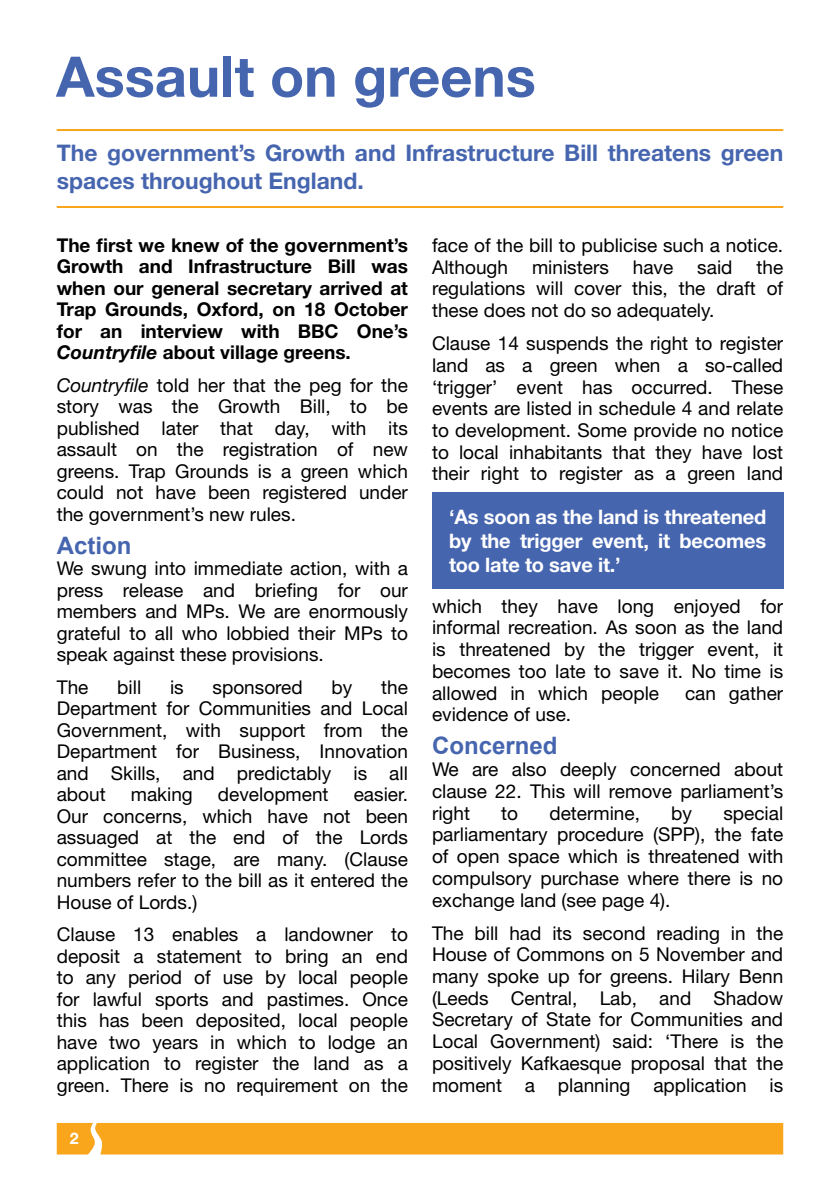
<style>
.page{position:relative;width:840px;height:1191px;background:#fff}
.page>*{position:absolute;margin:0;border:0;box-sizing:border-box;transform-origin:0 0}
.t1{font:700 56px "Helvetica Neue LT Std";color:#4665af}
.t2{font:700 24px "Arial";color:#4665af}
.t3{font:700 22.8px/28px "Helvetica Neue LT Std";color:#4665af}
.t4{font:700 20px/24px "Helvetica Neue LT Std";letter-spacing:-.01em;color:#fff;text-align:justify}
.t5{font:19px/21.4px "Helvetica Neue LT Std";color:#000;text-align:justify}
.t6{font:700 19px/21.4px "Helvetica Neue LT Std";color:#000;text-align:justify}
.t7{font:700 16px "Helvetica Neue LT Std";color:#fff}
.s1{font-style:italic}
</style>
<div class="page">
<hr style="left:57px;top:206px;width:725px;height:2px;background:#faa61c">
<hr style="left:57px;top:129px;width:725px;height:2px;background:#faa61c">
<div style="left:432px;top:492px;width:350px;height:97px;background:#4665af"></div>
<div style="left:57px;top:1123px;width:725px;height:31px;background:#faa61c"></div>
<h1 class="t1" style="left:56px;top:42px;width:481px">Assault on greens</h1>
<p class="t3" style="left:57px;top:139px;width:727px">The government’s Growth and Infrastructure Bill threatens green spaces throughout England.</p>
<p class="t6" style="left:57px;top:234px;width:352px">The first we knew of the government’s Growth and Infrastructure Bill was when our general secretary arrived at Trap Grounds, Oxford, on 18 October for an interview with BBC One’s <span class="s1">Countryfile</span> about village greens.</p>
<p class="t5" style="left:57px;top:374px;width:352px"><span class="s1">Countryfile</span> told her that the peg for the story was the Growth Bill, to be published later that day, with its assault on the registration of new greens. Trap Grounds is a green which could not have been registered under the government’s new rules.</p>
<p class="t2" style="left:57px;top:529px;width:76px">Action</p>
<p class="t5" style="left:57px;top:557px;width:352px">We swung into immediate action, with a press release and briefing for our members and MPs. We are enormously grateful to all who lobbied their MPs to speak against these provisions.</p>
<p class="t5" style="left:57px;top:676px;width:33px">The</p>
<p class="t5" style="left:117px;top:676px;width:25px">bill</p>
<p class="t5" style="left:170px;top:676px;width:15px">is</p>
<p class="t5" style="left:212px;top:676px;width:92px">sponsored</p>
<p class="t5" style="left:331px;top:676px;width:22px">by</p>
<p class="t5" style="left:57px;top:676px;width:352px;text-indent:324px">the Department for Communities and Local Government, with support from the Department for Business, Innovation and Skills, and predictably is all about</p>
<p class="t5" style="left:57px;top:783px;width:352px;text-indent:297px">easier.<br>Our concerns, which have not been assuaged at the end of the Lords committee stage, are many. (Clause numbers refer to the bill as it entered the House of Lords.)</p>
<p class="t5" style="left:57px;top:923px;width:352px">Clause 13 enables a landowner to deposit a statement to bring an end to any period of use by local people for lawful sports and pastimes. Once this has been deposited, local people have two years in which to lodge an application to register the land as a green. There is no requirement on the</p>
<p class="t5" style="left:131px;top:783px;width:63px">making</p>
<p class="t5" style="left:218px;top:783px;width:112px">development</p>
<p class="t7" style="left:70px;top:1128px;width:10px">2</p>
<p class="t5" style="left:432px;top:234px;width:352px">face of the bill to publicise such a notice.<br>Although</p>
<p class="t5" style="left:432px;top:256px;width:352px;text-indent:324px">the regulations will cover this, the draft of these does not do so adequately.</p>
<p class="t5" style="left:432px;top:332px;width:352px">Clause 14 suspends the right to register land as a green when a so-called ‘trigger’ event has occurred. These events are listed in schedule 4 and relate to development. Some provide no notice to local inhabitants that they have lost their right to register as a green land</p>
<p class="t5" style="left:531px;top:256px;width:78px">ministers</p>
<p class="t5" style="left:632px;top:256px;width:42px">have</p>
<p class="t5" style="left:697px;top:256px;width:37px">said</p>
<p class="t4" style="left:449px;top:504px;width:318px">‘As soon as the land is threatened by the trigger event, it becomes too late to save it.’</p>
<p class="t5" style="left:432px;top:595px;width:352px">which they have long enjoyed for informal recreation. As soon as the land is threatened by the trigger event, it becomes too late to save it. No time is allowed in which people</p>
<p class="t5" style="left:684px;top:682px;width:100px">can gather</p>
<p class="t5" style="left:432px;top:703px;width:141px">evidence of use.</p>
<p class="t2" style="left:432px;top:730px;width:127px">Concerned</p>
<p class="t5" style="left:432px;top:758px;width:352px">We are also deeply concerned about clause 22. This will remove parliament’s right</p>
<p class="t5" style="left:432px;top:801px;width:352px;text-indent:291px">special parliamentary procedure (SPP), the fate of open space which is threatened with compulsory purchase where there is no exchange land (see page 4).</p>
<p class="t5" style="left:432px;top:921px;width:352px">The bill had its second reading in the House of Commons on 5 November and many spoke up for greens. Hilary Benn (Leeds Central, Lab, and Shadow Secretary of State for Communities and Local Government) said: ‘There is the positively Kafkaesque proposal that the moment a planning application is</p>
<p class="t5" style="left:501px;top:802px;width:18px">to</p>
<p class="t5" style="left:549px;top:802px;width:92px">determine,</p>
<p class="t5" style="left:671px;top:802px;width:22px">by</p>
</div>
